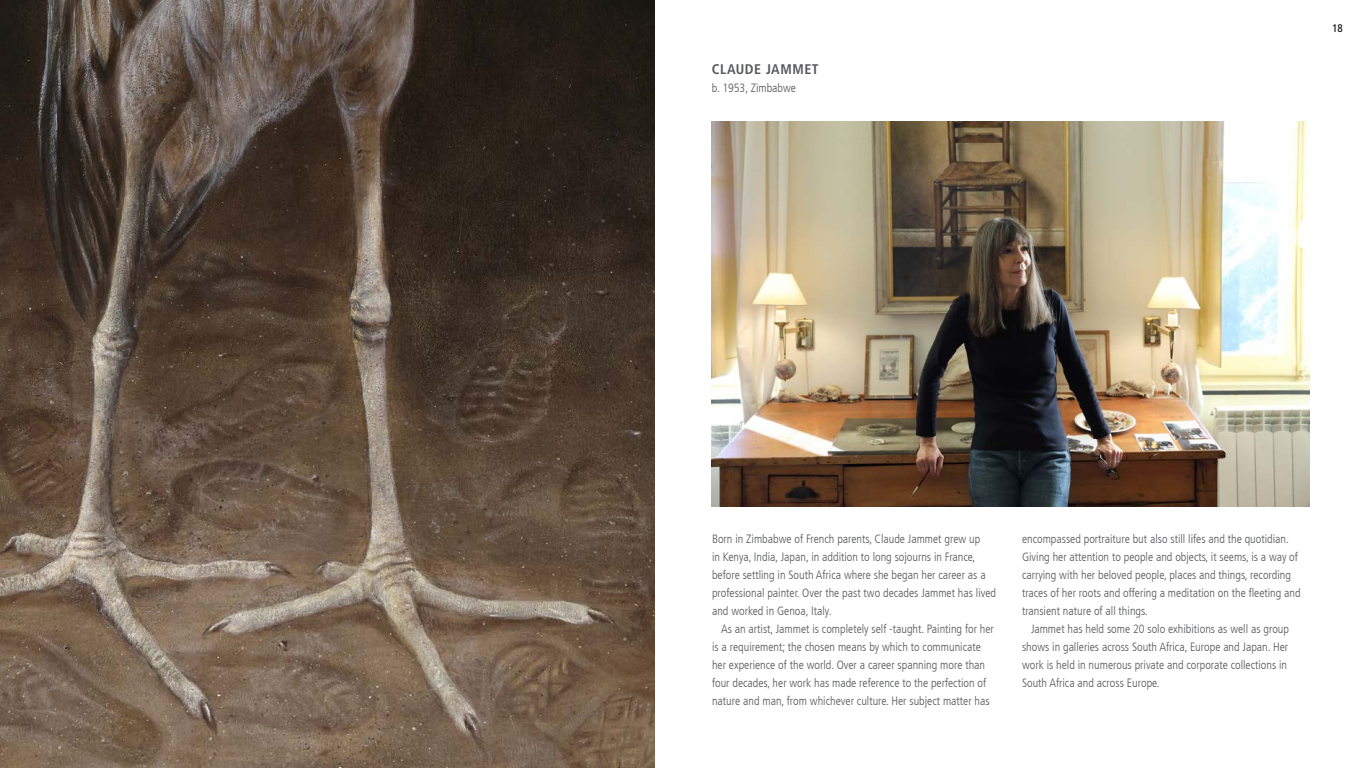
<style>
.page{position:relative;width:1366px;height:768px;background:#fff}
.page>*{position:absolute;margin:0;border:0;box-sizing:border-box;transform-origin:0 0}
.t1{font:700 condensed 14px "Frutiger LT Com";letter-spacing:.04em;color:#58595b}
.t2{font:300 condensed 12px/18px "Frutiger LT Com";color:#58595b}
.t3{font:condensed 11px "Frutiger LT Com";color:#000}
</style>
<div class="page">
<img style="left:711px;top:121px;width:598px;height:386px">
<img style="left:0;top:0;width:655px;height:768px">
<p class="t1" style="left:712px;top:61px;width:108px">CLAUDE JAMMET</p>
<p class="t2" style="left:712px;top:79px;width:86px">b. 1953, Zimbabwe</p>
<p class="t3" style="left:1332px;top:22px;width:12px">18</p>
<p class="t2" style="left:712px;top:530px;width:286px">Born in Zimbabwe of French parents, Claude Jammet grew up<br>in Kenya, India, Japan, in addition to long sojourns in France, before settling in South Africa where she began her career as a professional painter. Over the past two decades Jammet has lived and worked in Genoa, Italy.</p>
<p class="t2" style="left:712px;top:620px;width:283px;text-indent:9px">As an artist, Jammet is completely self -taught. Painting for her is a requirement; the chosen means by which to communicate her experience of the world. Over a career spanning more than four decades, her work has made reference to the perfection of nature and man, from whichever culture. Her subject matter has</p>
<p class="t2" style="left:1022px;top:530px;width:280px">encompassed portraiture but also still lifes and the quotidian.<br>Giving her attention to people and objects, it seems, is a way of carrying with her beloved people, places and things, recording traces of her roots and offering a meditation on the fleeting and transient nature of all things.</p>
<p class="t2" style="left:1022px;top:620px;width:269px;text-indent:9px">Jammet has held some 20 solo exhibitions as well as group shows in galleries across South Africa, Europe and Japan. Her work is held in numerous private and corporate collections in South Africa and across Europe.</p>
</div>
